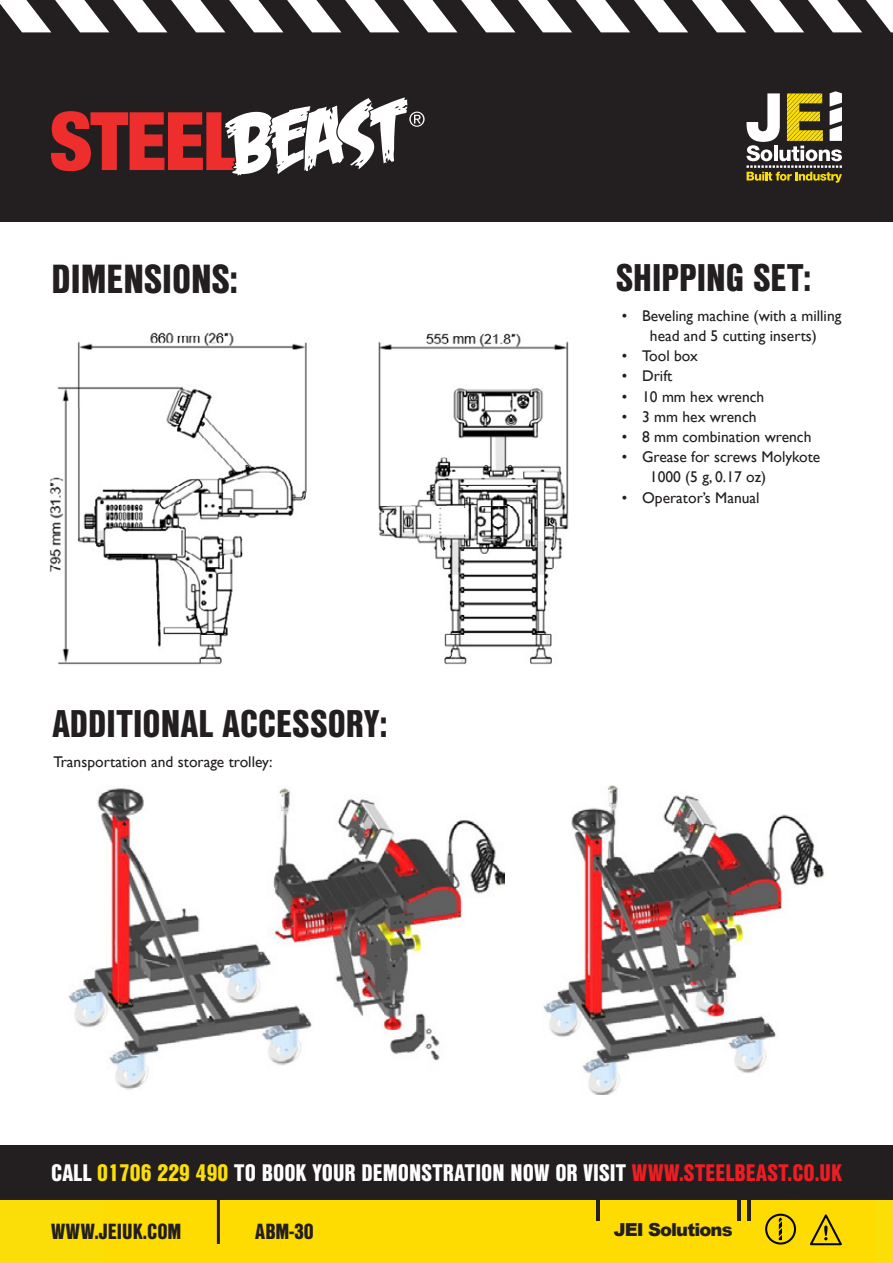
<style>
.page{position:relative;width:893px;height:1263px;background:#fff}
.page>*{position:absolute;margin:0;border:0;box-sizing:border-box;transform-origin:0 0}
.t1{font:900 39.45px "Nimbus San Con L";color:#231f20}
.t2{font:900 37.5px "Nimbus San Con L";color:#231f20}
.t3{font:900 23.25px "Nimbus San Con L";color:#fff}
.t4{font:900 21.3px "Nimbus San Con L";color:#231f20}
.t5{font:900 18px "Arial";letter-spacing:-.05em;color:#231f20}
.t6{font:15.6px/20.2px "Gill Sans";color:#231f20;text-align:center}
.s1{color:#fbde07}
.s2{color:#ee1d23}
</style>
<div class="page">
<div style="left:0;top:1199px;width:893px;height:64px;background:#fbde07"></div>
<div style="left:104px;top:1199px;width:772px;height:64px;background:#ffdc01"></div>
<hr style="left:596px;top:1199px;width:3px;height:21px;background:#231f20">
<hr style="left:738px;top:1199px;width:3px;height:21px;background:#231f20">
<hr style="left:747px;top:1199px;width:3px;height:21px;background:#231f20">
<svg style="left:779px;top:1217px;width:3px;height:23px"></svg>
<div style="left:765px;top:1214px;width:31px;height:30px;border:2px solid #040503;border-radius:50%"></div>
<svg style="left:810px;top:1214px;width:32px;height:32px"></svg>
<hr style="left:217px;top:1199px;width:3px;height:45px;background:#231f20">
<div style="left:0;top:1145px;width:893px;height:54px;background:#231f20"></div>
<div style="left:0;top:0;width:893px;height:221px;background:#231f20"></div>
<svg style="left:0;top:0;width:893px;height:32px"></svg>
<svg style="left:747px;top:91px;width:95px;height:92px"></svg>
<svg style="left:51px;top:97px;width:374px;height:79px"></svg>
<img style="left:49px;top:332px;width:520px;height:333px">
<img style="left:68px;top:785px;width:756px;height:310px">
<p class="t1" style="left:52px;top:249px;width:188px">DIMENSIONS:</p>
<p class="t2" style="left:52px;top:695px;width:336px">ADDITIONAL ACCESSORY:</p>
<p class="t6" style="left:53px;top:751px;width:221px">Transportation and storage trolley:</p>
<p class="t2" style="left:616px;top:249px;width:197px">SHIPPING SET:</p>
<p class="t6" style="left:622px;top:305px;width:221px">• Beveling machine (with a milling head and 5 cutting inserts)</p>
<p class="t6" style="left:622px;top:346px;width:77px">• Tool box</p>
<p class="t6" style="left:622px;top:366px;width:52px">• Drift</p>
<p class="t6" style="left:622px;top:386px;width:144px">• 10 mm hex wrench</p>
<p class="t6" style="left:622px;top:406px;width:136px">• 3 mm hex wrench</p>
<p class="t6" style="left:622px;top:426px;width:191px">• 8 mm combination wrench</p>
<p class="t6" style="left:650px;top:447px;width:172px;text-align:left;text-indent:-28px">• Grease for screws Molykote<br>1000 (5 g, 0.17 oz)</p>
<p class="t6" style="left:622px;top:487px;width:139px">• Operator’s Manual</p>
<p class="t3" style="left:51px;top:1155px;width:792px">CALL <span class="s1">01706 229 490</span> TO BOOK YOUR DEMONSTRATION NOW OR VISIT <span class="s2">WWW.STEELBEAST.CO.UK</span></p>
<p class="t4" style="left:51px;top:1215px;width:132px">WWW.JEIUK.COM</p>
<p class="t4" style="left:255px;top:1215px;width:60px">ABM-30</p>
<p class="t5" style="left:614px;top:1216px;width:120px">JEI Solutions</p>
</div>
